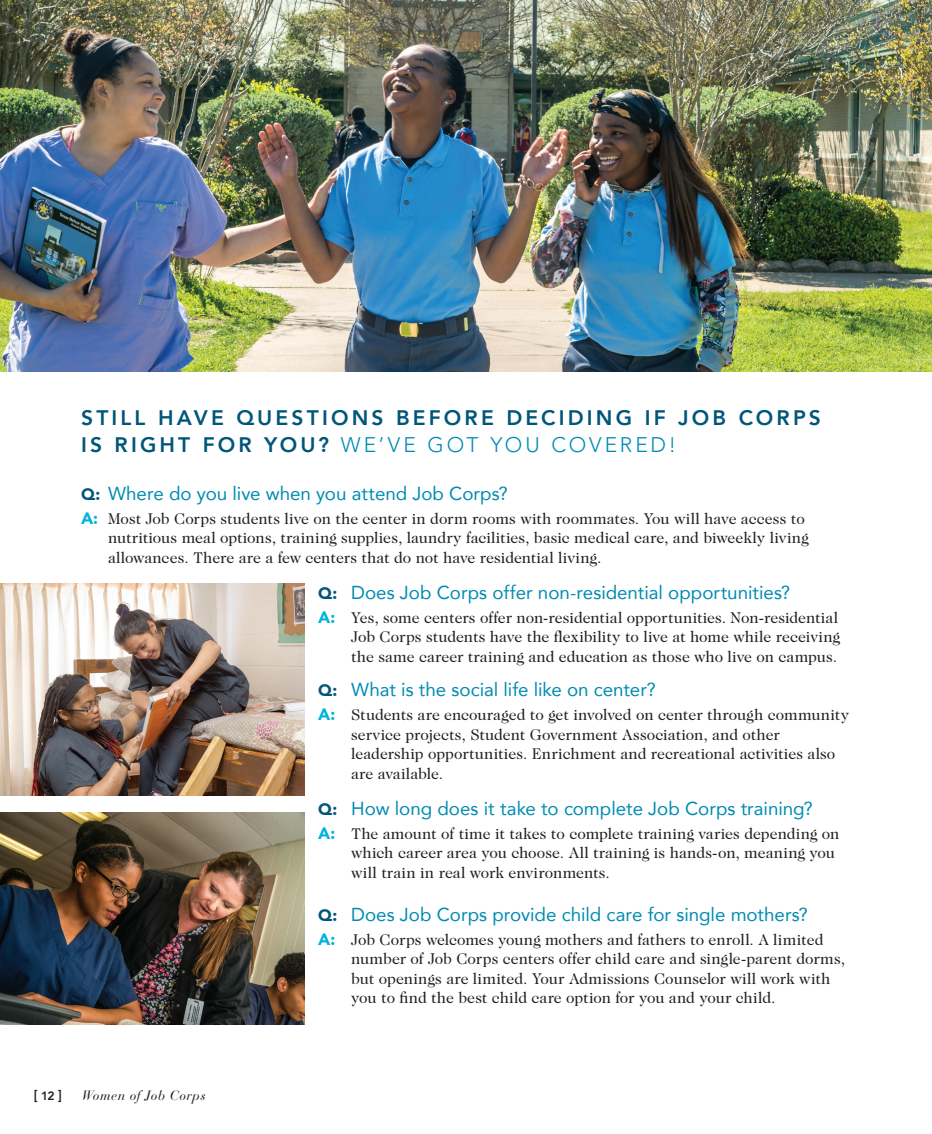
<style>
.page{position:relative;width:932px;height:1134px;background:#fff}
.page>*{position:absolute;margin:0;border:0;box-sizing:border-box;transform-origin:0 0}
.t1{font:800 21px/27px "Avenir";letter-spacing:.15em;color:#00567a}
.t2{font:18.75px "Avenir";color:#008bb3}
.t3{font:15.75px/19.5px "Caslon Two Twenty Four";color:#231f20}
.t4{font:italic 13.5px "Bauer Bodoni";letter-spacing:.03em;color:#231f20}
.t5{font:800 13.5px "Avenir";color:#231f20}
.s1{font-family:"Avenir LT Std";font-weight:300;color:#008bb3}
.s2{font-weight:900;font-size:16.5px;color:#00567a}
.s3{font-family:"Avenir";font-weight:900;font-size:16.5px;color:#00b3dc}
.s4{font-size:12px}
</style>
<div class="page">
<img style="left:0;top:583px;width:305px;height:212px">
<img style="left:0;top:0;width:932px;height:372px">
<img style="left:0;top:812px;width:305px;height:212px">
<p class="t1" style="left:81px;top:404px;width:741px">STILL HAVE QUESTIONS BEFORE DECIDING IF JOB CORPS<br>IS RIGHT FOR YOU? <span class="s1">WE’VE GOT YOU COVERED!</span></p>
<p class="t2" style="left:81px;top:478px;width:428px"><span class="s2">Q:</span> Where do you live when you attend Job Corps?</p>
<p class="t3" style="left:108px;top:509px;width:702px;text-indent:-27px"><span class="s3">A:</span> Most Job Corps students live on the center in dorm rooms with roommates. You will have access to nutritious meal options, training supplies, laundry facilities, basic medical care, and biweekly living allowances. There are a few centers that do not have residential living.</p>
<p class="t2" style="left:318px;top:577px;width:473px"><span class="s2">Q:</span> Does Job Corps offer non-residential opportunities?</p>
<p class="t3" style="left:351px;top:608px;width:490px;text-indent:-33px"><span class="s3">A:</span> Yes, some centers offer non-residential opportunities. Non-residential<br>Job Corps students have the flexibility to live at home while receiving the same career training and education as those who live on campus.</p>
<p class="t2" style="left:318px;top:675px;width:339px"><span class="s2">Q:</span> What is the social life like on center?</p>
<p class="t3" style="left:351px;top:705px;width:499px;text-indent:-33px"><span class="s3">A:</span> Students are encouraged to get involved on center through community service projects, Student Government Association, and other leadership opportunities. Enrichment and recreational activities also are available.</p>
<p class="t2" style="left:318px;top:793px;width:496px"><span class="s2">Q:</span> How long does it take to complete Job Corps training?</p>
<p class="t3" style="left:351px;top:824px;width:490px;text-indent:-33px"><span class="s3">A:</span> The amount of time it takes to complete training varies depending on which career area you choose. All training is hands-on, meaning you will train in real work environments.</p>
<p class="t2" style="left:318px;top:899px;width:491px"><span class="s2">Q:</span> Does Job Corps provide child care for single mothers?</p>
<p class="t3" style="left:351px;top:929px;width:495px;text-indent:-33px"><span class="s3">A:</span> Job Corps welcomes young mothers and fathers to enroll. A limited number of Job Corps centers offer child care and single-parent dorms, but openings are limited. Your Admissions Counselor will work with you to find the best child care option for you and your child.</p>
<p class="t5" style="left:34px;top:1085px;width:30px">[ <span class="s4">12</span> ]</p>
<p class="t4" style="left:82px;top:1087px;width:125px">Women of Job Corps</p>
</div>
